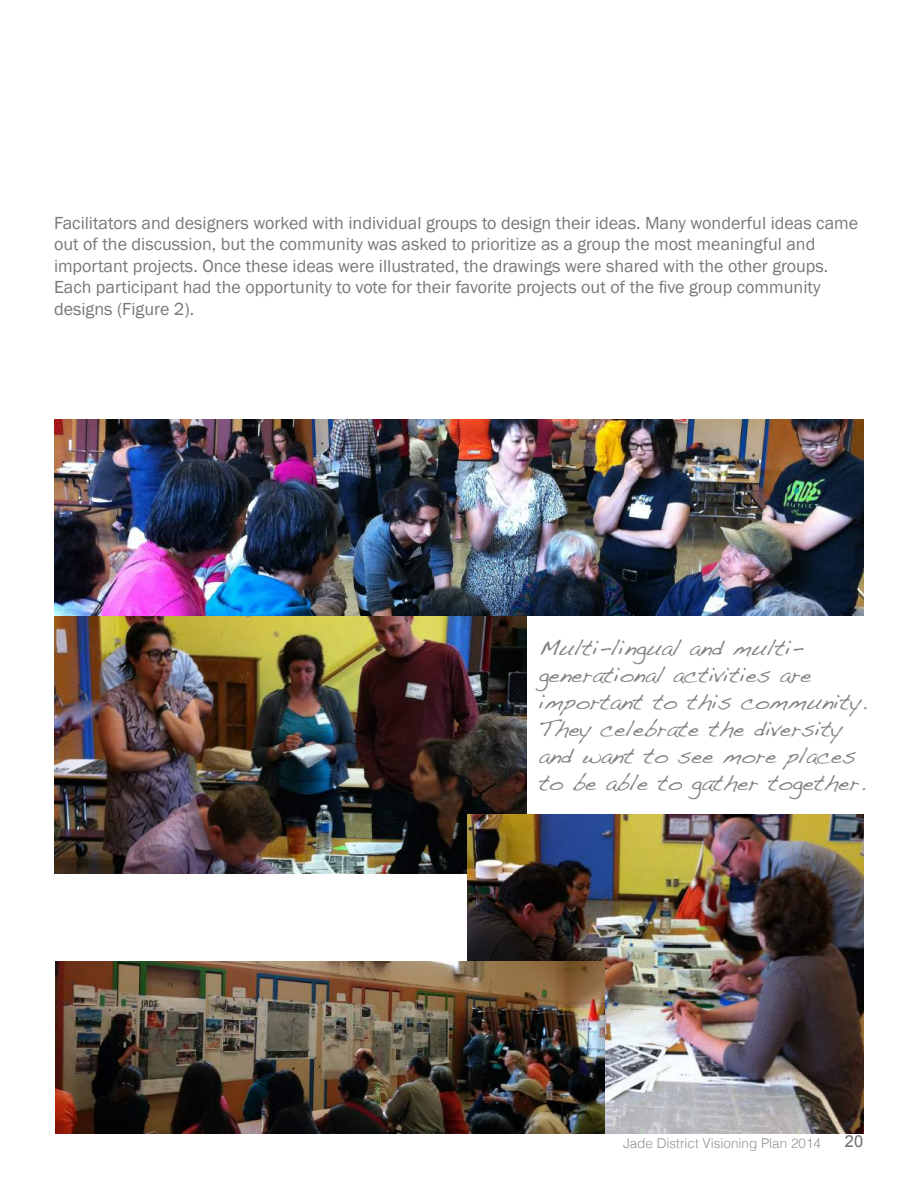
<style>
.page{position:relative;width:918px;height:1188px;background:#fff}
.page>*{position:absolute;margin:0;border:0;box-sizing:border-box;transform-origin:0 0}
.t1{font:22.5px/27px "Handwriting Dakota";color:#808285}
.t2{font:18px/21.6px "Franklin Gothic";color:#76787b}
.t3{font:16.5px "Arial";color:#6c6d70}
.t4{font:300 13.5px "Helvetica";color:#6c6d70}
</style>
<div class="page">
<img style="left:54px;top:615px;width:472px;height:259px">
<img style="left:467px;top:814px;width:397px;height:320px">
<img style="left:55px;top:962px;width:550px;height:172px">
<img style="left:54px;top:419px;width:810px;height:196px">
<p class="t2" style="left:54px;top:212px;width:806px">Facilitators and designers worked with individual groups to design their ideas. Many wonderful ideas came out of the discussion, but the community was asked to prioritize as a group the most meaningful and important projects. Once these ideas were illustrated, the drawings were shared with the other groups.<br>Each participant had the opportunity to vote for their favorite projects out of the five group community designs (Figure 2).</p>
<p class="t1" style="left:539px;top:634px;width:330px">Multi-lingual and multi&shy;generational activities are important to this community.<br>They celebrate the diversity and want to see more places to be able to gather together.</p>
<p class="t4" style="left:623px;top:1131px;width:200px">Jade District Visioning Plan 2014</p>
<p class="t3" style="left:845px;top:1130px;width:20px">20</p>
</div>
